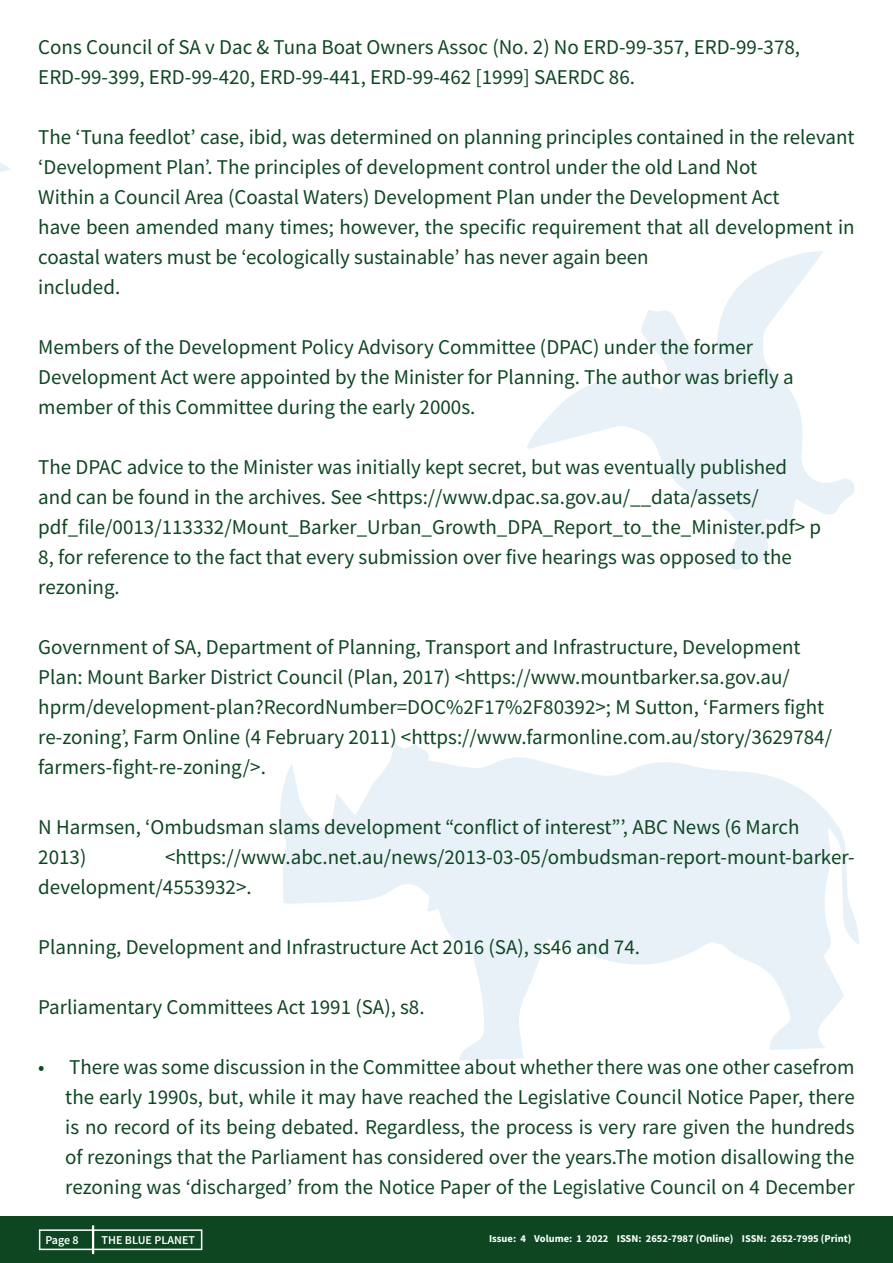
<style>
.page{position:relative;width:893px;height:1263px;background:#fff}
.page>*{position:absolute;margin:0;border:0;box-sizing:border-box;transform-origin:0 0}
.t1{font:21px/30px "Source Sans Pro";color:#0e4622}
.t2{font:600 12px "Source Sans Pro";color:#fff}
.t3{font:700 10.5px "Source Sans Pro";color:#fff}
</style>
<div class="page">
<svg style="left:527px;top:251px;width:328px;height:319px"></svg>
<svg style="left:280px;top:743px;width:580px;height:318px;fill:#e8f1f8"></svg>
<svg style="left:0;top:163px;width:11px;height:9px"></svg>
<div style="left:0;top:1216px;width:893px;height:47px;background:#0e4622"></div>
<hr style="left:92px;top:1225px;width:2px;height:29px;background:#fff">
<div style="left:39px;top:1229px;width:163px;height:21px;border:2px solid #fff"></div>
<p class="t1" style="left:38px;top:32px;width:763px">Cons Council of SA v Dac &amp; Tuna Boat Owners Assoc (No. 2) No ERD-99-357, ERD-99-378,</p>
<p class="t1" style="left:38px;top:62px;width:598px">ERD-99-399, ERD-99-420, ERD-99-441, ERD-99-462 [1999] SAERDC 86.</p>
<p class="t1" style="left:38px;top:122px;width:818px">The ‘Tuna feedlot’ case, ibid, was determined on planning principles contained in the relevant ‘Development Plan’. The principles of development control under the old Land Not</p>
<p class="t1" style="left:38px;top:182px;width:743px">Within a Council Area (Coastal Waters) Development Plan under the Development Act</p>
<p class="t1" style="left:38px;top:212px;width:818px">have been amended many times; however, the specific requirement that all development in coastal waters must be ‘ecologically sustainable’ has never again been</p>
<p class="t1" style="left:38px;top:272px;width:83px">included.</p>
<p class="t1" style="left:38px;top:332px;width:716px">Members of the Development Policy Advisory Committee (DPAC) under the former</p>
<p class="t1" style="left:38px;top:362px;width:757px">Development Act were appointed by the Minister for Planning. The author was briefly a</p>
<p class="t1" style="left:38px;top:392px;width:439px">member of this Committee during the early 2000s.</p>
<p class="t1" style="left:38px;top:452px;width:750px">The DPAC advice to the Minister was initially kept secret, but was eventually published</p>
<p class="t1" style="left:38px;top:482px;width:722px">and can be found in the archives. See &lt;https://www.dpac.sa.gov.au/__data/assets/</p>
<p class="t1" style="left:38px;top:512px;width:784px">pdf_file/0013/113332/Mount_Barker_Urban_Growth_DPA_Report_to_the_Minister.pdf&gt; p</p>
<p class="t1" style="left:38px;top:542px;width:755px">8, for reference to the fact that every submission over five hearings was opposed to the</p>
<p class="t1" style="left:38px;top:572px;width:83px">rezoning.</p>
<p class="t1" style="left:38px;top:632px;width:764px">Government of SA, Department of Planning, Transport and Infrastructure, Development</p>
<p class="t1" style="left:38px;top:662px;width:753px">Plan: Mount Barker District Council (Plan, 2017) &lt;https://www.mountbarker.sa.gov.au/</p>
<p class="t1" style="left:38px;top:692px;width:788px">hprm/development-plan?RecordNumber=DOC%2F17%2F80392&gt;; M Sutton, ‘Farmers fight</p>
<p class="t1" style="left:38px;top:722px;width:795px">re-zoning’, Farm Online (4 February 2011) &lt;https://www.farmonline.com.au/story/3629784/</p>
<p class="t1" style="left:38px;top:752px;width:229px">farmers-fight-re-zoning/&gt;.</p>
<p class="t1" style="left:38px;top:812px;width:763px">N Harmsen, ‘Ombudsman slams development “conflict of interest”’, ABC News (6 March</p>
<p class="t1" style="left:38px;top:842px;width:50px">2013)</p>
<p class="t1" style="left:38px;top:842px;width:818px;text-indent:127px">&lt;https://www.abc.net.au/news/2013-03-05/ombudsman-report-mount-barker&shy;development/4553932&gt;.</p>
<p class="t1" style="left:38px;top:932px;width:603px">Planning, Development and Infrastructure Act 2016 (SA), ss46 and 74.</p>
<p class="t1" style="left:38px;top:992px;width:388px">Parliamentary Committees Act 1991 (SA), s8.</p>
<p class="t1" style="left:65px;top:1052px;width:791px;text-align:justify;text-indent:-27px">• There was some discussion in the Committee about whether there was one other casefrom the early 1990s, but, while it may have reached the Legislative Council Notice Paper, there is no record of its being debated. Regardless, the process is very rare given the hundreds of rezonings that the Parliament has considered over the years.The motion disallowing the rezoning was ‘discharged’ from the Notice Paper of the Legislative Council on 4 December</p>
<p class="t2" style="left:45px;top:1232px;width:35px">Page 8</p>
<p class="t2" style="left:102px;top:1232px;width:95px">THE BLUE PLANET</p>
<p class="t3" style="left:489px;top:1232px;width:364px">Issue: 4 Volume: 1 2022 ISSN: 2652-7987 (Online) ISSN: 2652-7995 (Print)</p>
</div>
